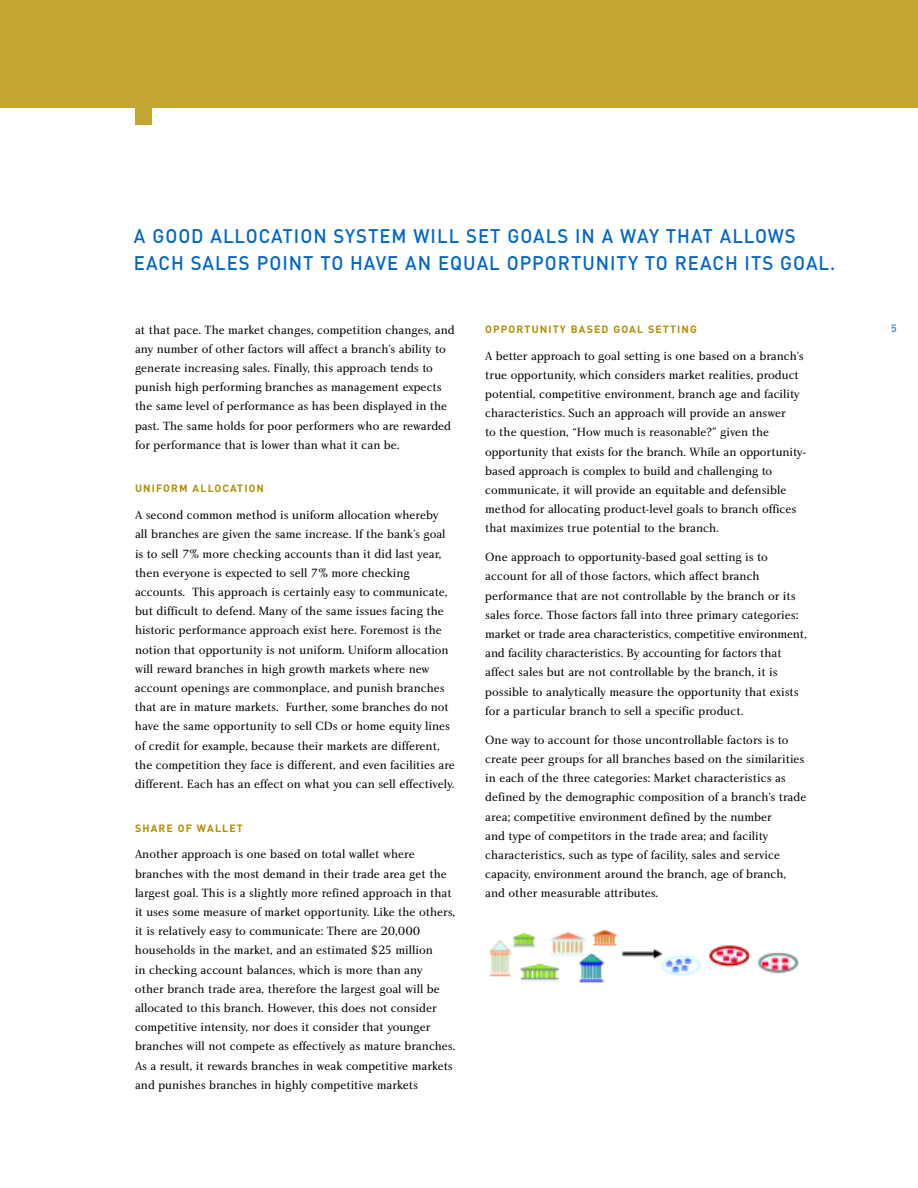
<style>
.page{position:relative;width:918px;height:1188px;background:#fff}
.page>*{position:absolute;margin:0;border:0;box-sizing:border-box;transform-origin:0 0}
.t1{font:500 19.5px/27px "DIN";letter-spacing:.055em;color:#0066ca;scale:.95 1}
.t2{font:12.3px/19.2px "Charlotte Book Plain";color:#000}
.t3{font:700 10.5px "DIN";letter-spacing:.11em;color:#b38e00}
.t4{font:500 10.5px "DIN";color:#3385d5}
</style>
<div class="page">
<div style="left:0;top:0;width:918px;height:108px;background:#c2a533"></div>
<div style="left:136px;top:108px;width:16px;height:16px;background:#c2a533"></div>
<img style="left:489px;top:931px;width:310px;height:52px">
<h1 class="t1" style="left:134px;top:222px;width:740px">A GOOD ALLOCATION SYSTEM WILL SET GOALS IN A WAY THAT ALLOWS<br>EACH SALES POINT TO HAVE AN EQUAL OPPORTUNITY TO REACH ITS GOAL.</h1>
<p class="t2" style="left:135px;top:321px;width:321px">at that pace. The market changes, competition changes, and any number of other factors will affect a branch’s ability to generate increasing sales. Finally, this approach tends to punish high performing branches as management expects the same level of performance as has been displayed in the past. The same holds for poor performers who are rewarded for performance that is lower than what it can be.</p>
<p class="t3" style="left:135px;top:482px;width:131px">UNIFORM ALLOCATION</p>
<p class="t2" style="left:135px;top:507px;width:321px">A second common method is uniform allocation whereby<br>all branches are given the same increase. If the bank’s goal is to sell 7% more checking accounts than it did last year, then everyone is expected to sell 7% more checking accounts. This approach is certainly easy to communicate, but difficult to defend. Many of the same issues facing the historic performance approach exist here. Foremost is the notion that opportunity is not uniform. Uniform allocation will reward branches in high growth markets where new account openings are commonplace, and punish branches that are in mature markets. Further, some branches do not have the same opportunity to sell CDs or home equity lines of credit for example, because their markets are different, the competition they face is different, and even facilities are different. Each has an effect on what you can sell effectively.</p>
<p class="t3" style="left:135px;top:822px;width:109px">SHARE OF WALLET</p>
<p class="t2" style="left:135px;top:846px;width:322px">Another approach is one based on total wallet where branches with the most demand in their trade area get the largest goal. This is a slightly more refined approach in that it uses some measure of market opportunity. Like the others, it is relatively easy to communicate: There are 20,000 households in the market, and an estimated $25 million<br>in checking account balances, which is more than any<br>other branch trade area, therefore the largest goal will be allocated to this branch. However, this does not consider competitive intensity, nor does it consider that younger branches will not compete as effectively as mature branches.<br>As a result, it rewards branches in weak competitive markets and punishes branches in highly competitive markets</p>
<p class="t3" style="left:485px;top:323px;width:213px">OPPORTUNITY BASED GOAL SETTING</p>
<p class="t2" style="left:485px;top:347px;width:323px">A better approach to goal setting is one based on a branch’s true opportunity, which considers market realities, product potential, competitive environment, branch age and facility characteristics. Such an approach will provide an answer<br>to the question, “How much is reasonable?” given the opportunity that exists for the branch. While an opportunity&shy;based approach is complex to build and challenging to communicate, it will provide an equitable and defensible method for allocating product-level goals to branch offices that maximizes true potential to the branch.</p>
<p class="t2" style="left:485px;top:549px;width:323px">One approach to opportunity-based goal setting is to account for all of those factors, which affect branch performance that are not controllable by the branch or its sales force. Those factors fall into three primary categories: market or trade area characteristics, competitive environment, and facility characteristics. By accounting for factors that affect sales but are not controllable by the branch, it is possible to analytically measure the opportunity that exists for a particular branch to sell a specific product.</p>
<p class="t2" style="left:485px;top:731px;width:323px">One way to account for those uncontrollable factors is to create peer groups for all branches based on the similarities in each of the three categories: Market characteristics as defined by the demographic composition of a branch’s trade area; competitive environment defined by the number<br>and type of competitors in the trade area; and facility characteristics, such as type of facility, sales and service capacity, environment around the branch, age of branch, and other measurable attributes.</p>
<p class="t4" style="left:891px;top:322px;width:7px">5</p>
</div>
